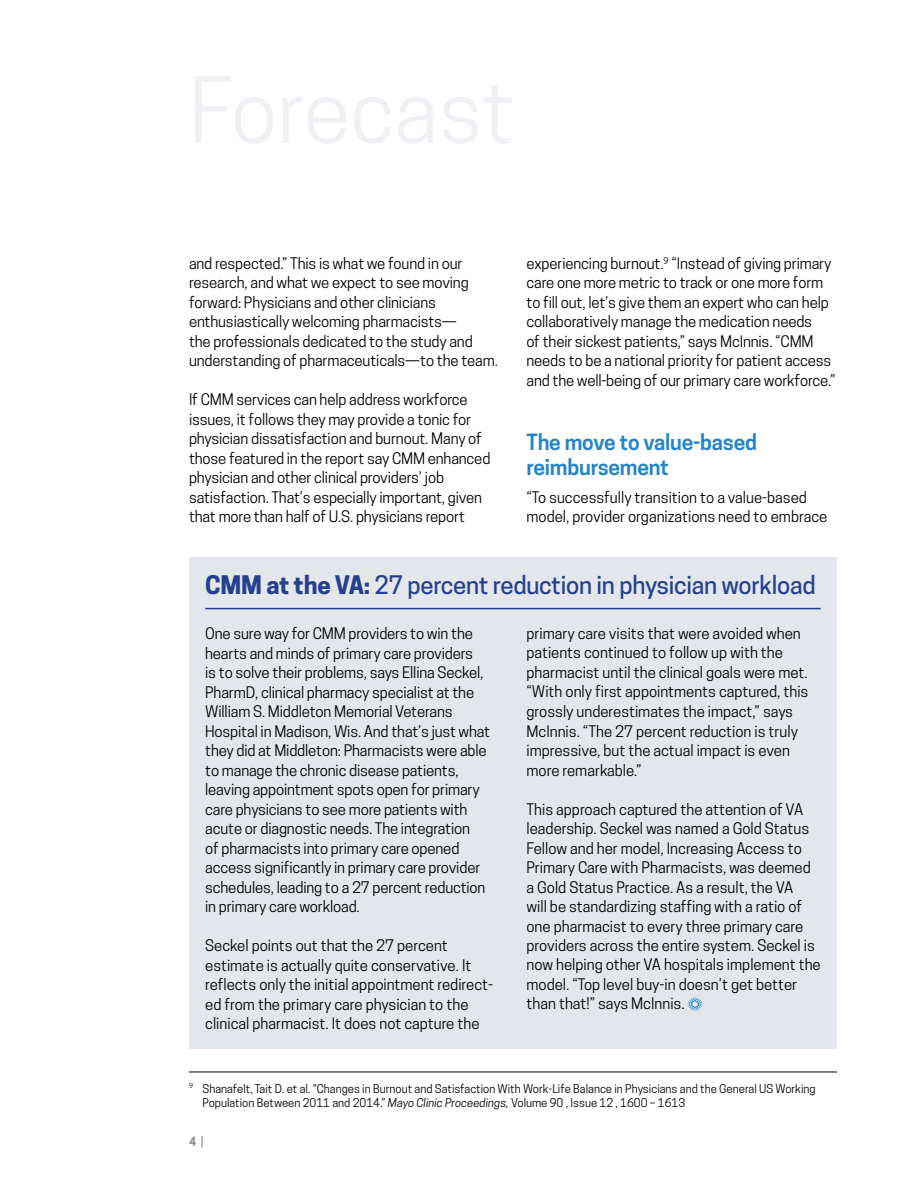
<style>
.page{position:relative;width:918px;height:1188px;background:#fff}
.page>*{position:absolute;margin:0;border:0;box-sizing:border-box;transform-origin:0 0}
.sidebar_title{font:500 24px "Cooper Hewitt";letter-spacing:-.01em;color:#25408f}
.subhead{font:600 21px/25.5px "Cooper Hewitt";letter-spacing:-.01em;color:#2484c6}
.body{font:15px/19.5px "Cooper Hewitt";letter-spacing:-.01em;color:#000}
.t1{font:700 12px "Cooper Hewitt";color:#939598}
.t2{font:11.4px/14.4px "Cooper Hewitt";color:#000}
.s1{font-weight:700}
.s2{font-style:italic}
.s3{font-weight:300;color:#000}
</style>
<div class="page">
<div style="left:189px;top:557px;width:648px;height:492px;background:#e3e6ea"></div>
<hr style="left:205px;top:608px;width:616px;height:1px;background:#25408f">
<svg style="left:688px;top:997px;width:14px;height:14px"></svg>
<hr style="left:189px;top:1072px;width:648px;height:1px;background:#000">
<p class="body" style="left:189px;top:253px;width:310px">and respected.” This is what we found in our research, and what we expect to see moving forward: Physicians and other clinicians enthusiastically welcoming pharmacists—<br>the professionals dedicated to the study and understanding of pharmaceuticals—to the team.</p>
<p class="body" style="left:189px;top:390px;width:303px">If CMM services can help address workforce issues, it follows they may provide a tonic for physician dissatisfaction and burnout. Many of those featured in the report say CMM enhanced physician and other clinical providers’ job satisfaction. That’s especially important, given that more than half of U.S. physicians report</p>
<p class="body" style="left:526px;top:253px;width:310px">experiencing burnout.<sup>9</sup> “Instead of giving primary care one more metric to track or one more form to fill out, let’s give them an expert who can help collaboratively manage the medication needs<br>of their sickest patients,” says McInnis. “CMM needs to be a national priority for patient access and the well-being of our primary care workforce.”</p>
<p class="subhead" style="left:526px;top:429px;width:232px">The move to value-based reimbursement</p>
<p class="body" style="left:526px;top:487px;width:302px">“To successfully transition to a value-based model, provider organizations need to embrace</p>
<p class="sidebar_title" style="left:205px;top:571px;width:612px"><span class="s1">CMM at the VA:</span> 27 percent reduction in physician workload</p>
<p class="body" style="left:205px;top:624px;width:287px">One sure way for CMM providers to win the hearts and minds of primary care providers<br>is to solve their problems, says Ellina Seckel, PharmD, clinical pharmacy specialist at the William S. Middleton Memorial Veterans Hospital in Madison, Wis. And that’s just what they did at Middleton: Pharmacists were able to manage the chronic disease patients, leaving appointment spots open for primary care physicians to see more patients with acute or diagnostic needs. The integration<br>of pharmacists into primary care opened access significantly in primary care provider schedules, leading to a 27 percent reduction in primary care workload.</p>
<p class="body" style="left:205px;top:936px;width:289px">Seckel points out that the 27 percent estimate is actually quite conservative. It reflects only the initial appointment redirect&shy;ed from the primary care physician to the clinical pharmacist. It does not capture the</p>
<p class="body" style="left:526px;top:624px;width:283px">primary care visits that were avoided when patients continued to follow up with the pharmacist until the clinical goals were met. “With only first appointments captured, this grossly underestimates the impact,” says McInnis. “The 27 percent reduction is truly impressive, but the actual impact is even more remarkable.”</p>
<p class="body" style="left:526px;top:799px;width:296px">This approach captured the attention of VA leadership. Seckel was named a Gold Status Fellow and her model, Increasing Access to Primary Care with Pharmacists, was deemed a Gold Status Practice. As a result, the VA<br>will be standardizing staffing with a ratio of one pharmacist to every three primary care providers across the entire system. Seckel is now helping other VA hospitals implement the model. “Top level buy-in doesn’t get better than that!” says McInnis.</p>
<p class="t2" style="left:202px;top:1081px;width:615px;text-indent:-14px"><sup>9</sup> Shanafelt, Tait D. et al. “Changes in Burnout and Satisfaction With Work-Life Balance in Physicians and the General US Working<br>Population Between 2011 and 2014.” <span class="s2">Mayo Clinic Proceedings,</span> Volume 90 , Issue 12 , 1600 – 1613</p>
<p class="t1" style="left:189px;top:1134px;width:16px">4 <span class="s3">|</span></p>
</div>
